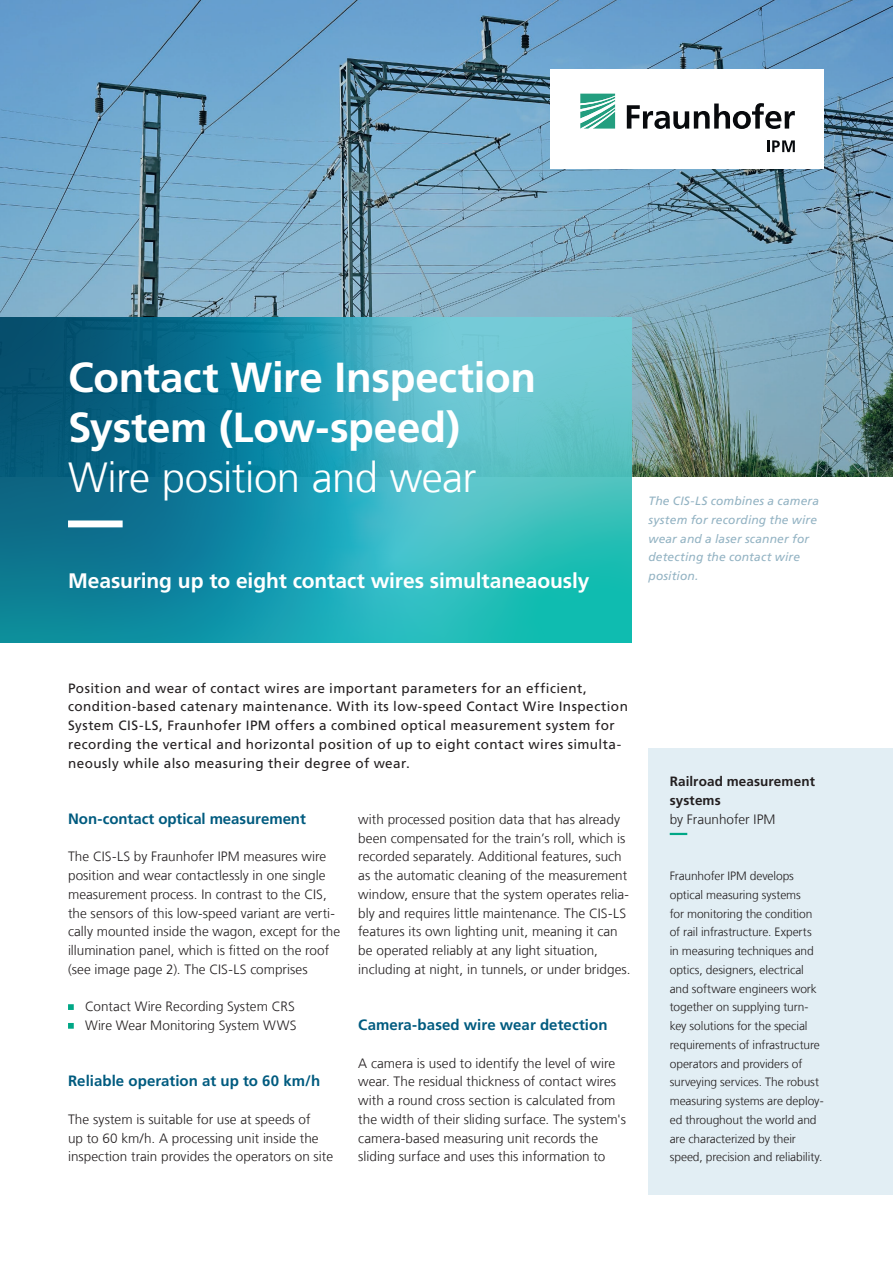
<style>
.page{position:relative;width:893px;height:1263px;background:#fff}
.page>*{position:absolute;margin:0;border:0;box-sizing:border-box;transform-origin:0 0}
.t1{font:700 42px/50.4px "Frutiger LT Com";letter-spacing:-.005em;color:#fff}
.t2{font:300 42px "Frutiger LT Com";letter-spacing:-.015em;color:#fff}
.t3{font:700 21px "Frutiger LT Com";letter-spacing:-.005em;color:#fff}
.t4{font:700 15px "Frutiger LT Com";letter-spacing:.005em;color:#005b7f}
.t5{font:300 13.5px/18.8px "Frutiger LT Com";letter-spacing:.005em;color:#231f20}
.t6{font:13.5px/18.8px "Frutiger LT Com";letter-spacing:.03em;color:#231f20}
.t7{font:700 13.5px/18.8px "Frutiger LT Com";letter-spacing:.01em;color:#231f20}
.t8{font:300 12px/18.8px "Frutiger LT Com";letter-spacing:-.01em;color:#231f20}
.t9{font:italic 12px/18.8px "Frutiger LT Com";letter-spacing:.015em;color:#93b3c3}
</style>
<div class="page">
<img style="left:0;top:0;width:893px;height:476px">
<svg style="left:0;top:318px;width:631px;height:324px;background:#289aab"></svg>
<img style="left:551px;top:69px;width:273px;height:100px">
<svg style="left:580px;top:94px;width:35px;height:35px"></svg>
<svg style="left:627px;top:103px;width:168px;height:26px"></svg>
<svg style="left:767px;top:140px;width:28px;height:12px"></svg>
<svg style="left:68px;top:520px;width:542px;height:7px;background:#3faebb"></svg>
<svg style="left:68px;top:1004px;width:6px;height:6px"></svg>
<svg style="left:68px;top:1023px;width:6px;height:6px"></svg>
<div style="left:648px;top:749px;width:245px;height:446px;background:#e2eef4"></div>
<svg style="left:670px;top:833px;width:18px;height:2px"></svg>
<h1 class="t1" style="left:68px;top:352px;width:469px">Contact Wire Inspection<br>System (Low-speed)</h1>
<h1 class="t2" style="left:68px;top:453px;width:410px">Wire position and wear</h1>
<h2 class="t3" style="left:68px;top:568px;width:523px">Measuring up to eight contact wires simultaneaously</h2>
<p class="t9" style="left:648px;top:492px;width:172px">The CIS-LS combines a camera system for recording the wire wear and a laser scanner for detecting the contact wire position.</p>
<p class="t6" style="left:68px;top:679px;width:561px">Position and wear of contact wires are important parameters for an efficient, condition-based catenary maintenance. With its low-speed Contact Wire Inspection System CIS-LS, Fraunhofer IPM offers a combined optical measurement system for recording the vertical and horizontal position of up to eight contact wires simulta&shy;neously while also measuring their degree of wear.</p>
<p class="t4" style="left:68px;top:810px;width:239px">Non-contact optical measurement</p>
<p class="t5" style="left:68px;top:847px;width:274px">The CIS-LS by Fraunhofer IPM measures wire position and wear contactlessly in one single measurement process. In contrast to the CIS, the sensors of this low-speed variant are verti&shy;cally mounted inside the wagon, except for the illumination panel, which is fitted on the roof (see image page 2). The CIS-LS comprises</p>
<p class="t5" style="left:85px;top:997px;width:213px">Contact Wire Recording System CRS<br>Wire Wear Monitoring System WWS</p>
<p class="t4" style="left:68px;top:1072px;width:254px">Reliable operation at up to 60 km/h</p>
<p class="t5" style="left:68px;top:1110px;width:267px">The system is suitable for use at speeds of<br>up to 60 km/h. A processing unit inside the inspection train provides the operators on site</p>
<p class="t5" style="left:358px;top:810px;width:274px">with processed position data that has already been compensated for the train’s roll, which is recorded separately. Additional features, such as the automatic cleaning of the measurement window, ensure that the system operates relia&shy;bly and requires little maintenance. The CIS-LS features its own lighting unit, meaning it can be operated reliably at any light situation, including at night, in tunnels, or under bridges.</p>
<p class="t4" style="left:358px;top:1016px;width:251px">Camera-based wire wear detection</p>
<p class="t5" style="left:358px;top:1054px;width:269px">A camera is used to identify the level of wire wear. The residual thickness of contact wires with a round cross section is calculated from the width of their sliding surface. The system's camera-based measuring unit records the sliding surface and uses this information to</p>
<p class="t7" style="left:670px;top:772px;width:147px">Railroad measurement systems</p>
<p class="t5" style="left:670px;top:810px;width:107px">by Fraunhofer IPM</p>
<p class="t8" style="left:670px;top:867px;width:155px">Fraunhofer IPM develops optical measuring systems<br>for monitoring the condition of rail infrastructure. Experts in measuring techniques and optics, designers, electrical and software engineers work together on supplying turn&shy;key solutions for the special requirements of infrastructure operators and providers of surveying services. The robust measuring systems are deploy&shy;ed throughout the world and are characterized by their speed, precision and reliability.</p>
</div>
